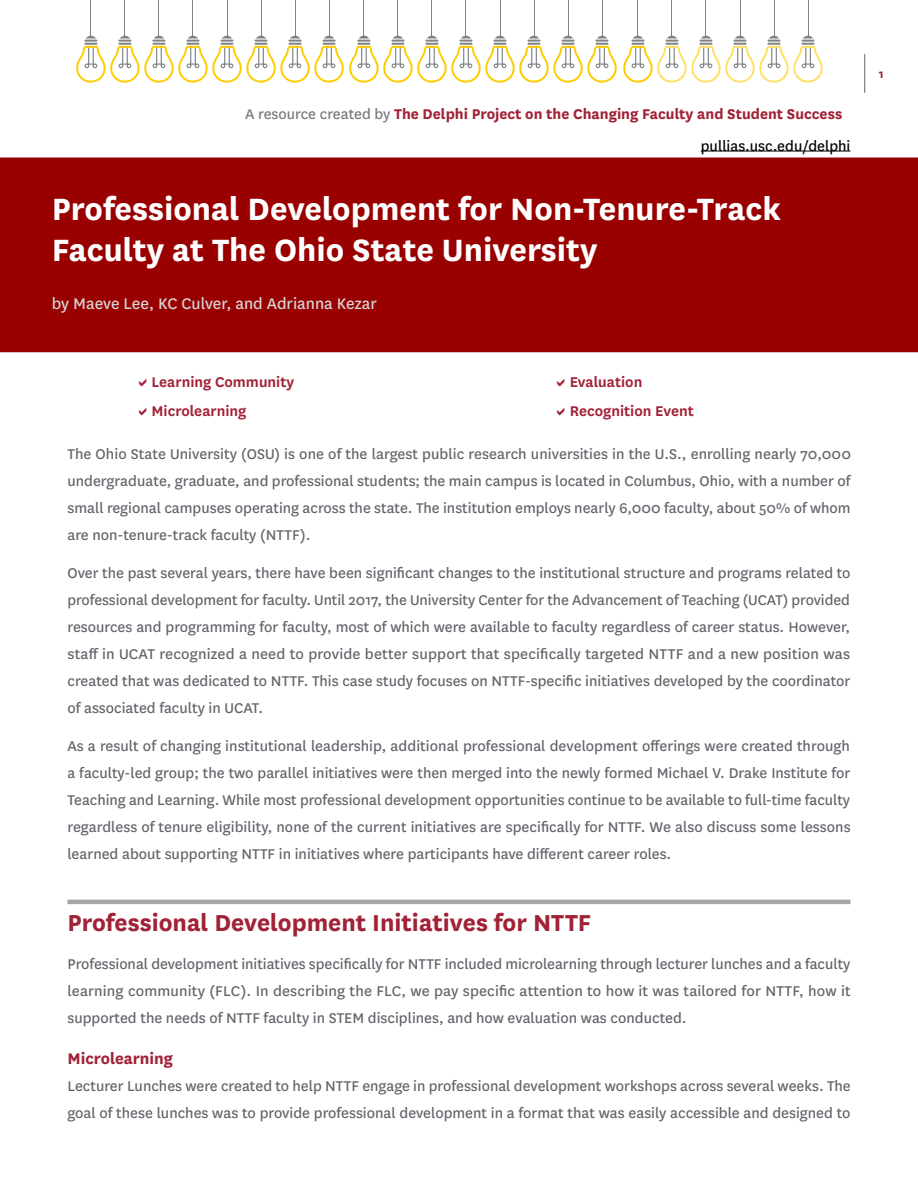
<style>
.page{position:relative;width:918px;height:1188px;background:#fff}
.page>*{position:absolute;margin:0;border:0;box-sizing:border-box;transform-origin:0 0}
.t1{font:700 36px/40.5px "National";color:#fff}
.t2{font:700 27px "National";color:#a12236}
.t3{font:18px "National";color:#d6d7d6}
.t4{font:700 18px "National";color:#a12236}
.t5{font:16.5px/27px "National";color:#61646a;text-align:justify}
.t6{font:700 16.5px "National";color:#a12236}
.t7{font:600 16.5px/29.2px "National";color:#a12236}
.t8{font:16.5px "National";color:#000}
.t9{font:700 13.5px "National";color:#a12236}
.s1{font-weight:400;color:#74777b}
</style>
<div class="page">
<hr style="left:864px;top:54px;width:1px;height:39px;background:#61646a">
<hr style="left:90px;top:0;width:1px;height:36px;background:#808285">
<hr style="left:363px;top:0;width:1px;height:36px;background:#808285">
<hr style="left:124px;top:0;width:1px;height:36px;background:#808285">
<hr style="left:397px;top:0;width:1px;height:36px;background:#808285">
<hr style="left:159px;top:0;width:1px;height:36px;background:#808285">
<hr style="left:432px;top:0;width:1px;height:36px;background:#808285">
<hr style="left:637px;top:0;width:1px;height:36px;background:#808285">
<hr style="left:193px;top:0;width:1px;height:36px;background:#808285">
<hr style="left:466px;top:0;width:1px;height:36px;background:#808285">
<hr style="left:672px;top:0;width:1px;height:36px;background:#808285">
<hr style="left:227px;top:0;width:1px;height:36px;background:#808285">
<hr style="left:500px;top:0;width:1px;height:36px;background:#808285">
<hr style="left:706px;top:0;width:1px;height:36px;background:#808285">
<hr style="left:261px;top:0;width:1px;height:36px;background:#808285">
<hr style="left:534px;top:0;width:1px;height:36px;background:#808285">
<hr style="left:740px;top:0;width:1px;height:36px;background:#808285">
<hr style="left:295px;top:0;width:1px;height:36px;background:#808285">
<hr style="left:568px;top:0;width:1px;height:36px;background:#808285">
<hr style="left:774px;top:0;width:1px;height:36px;background:#808285">
<hr style="left:329px;top:0;width:1px;height:36px;background:#808285">
<hr style="left:602px;top:0;width:1px;height:36px;background:#808285">
<svg style="left:76px;top:36px;width:541px;height:47px"></svg>
<hr style="left:808px;top:0;width:1px;height:36px;background:#808285">
<svg style="left:623px;top:36px;width:200px;height:47px"></svg>
<div style="left:0;top:158px;width:918px;height:194px;background:#900"></div>
<hr style="left:701px;top:151px;width:149px;height:1px;background:#000">
<hr style="left:68px;top:900px;width:782px;height:4px;background:#a3a5a8">
<p class="t6" style="left:245px;top:102px;width:599px"><span class="s1">A resource created by</span> The Delphi Project on the Changing Faculty and Student Success</p>
<p class="t8" style="left:701px;top:135px;width:151px">pullias.usc.edu/delphi</p>
<h1 class="t1" style="left:52px;top:187px;width:731px">Professional Development for Non-Tenure-Track<br>Faculty at The Ohio State University</h1>
<p class="t3" style="left:52px;top:291px;width:327px">by Maeve Lee, KC Culver, and Adrianna Kezar</p>
<p class="t7" style="left:152px;top:366px;width:144px">Learning Community<br>Microlearning</p>
<p class="t7" style="left:570px;top:366px;width:126px">Evaluation<br>Recognition Event</p>
<p class="t5" style="left:68px;top:440px;width:785px">The Ohio State University (OSU) is one of the largest public research universities in the U.S., enrolling nearly 70,000 undergraduate, graduate, and professional students; the main campus is located in Columbus, Ohio, with a number of small regional campuses operating across the state. The institution employs nearly 6,000 faculty, about 50% of whom are non-tenure-track faculty (NTTF).</p>
<p class="t5" style="left:68px;top:559px;width:785px">Over the past several years, there have been significant changes to the institutional structure and programs related to professional development for faculty. Until 2017, the University Center for the Advancement of Teaching (UCAT) provided resources and programming for faculty, most of which were available to faculty regardless of career status. However, staff in UCAT recognized a need to provide better support that specifically targeted NTTF and a new position was created that was dedicated to NTTF. This case study focuses on NTTF-specific initiatives developed by the coordinator of associated faculty in UCAT.</p>
<p class="t5" style="left:68px;top:732px;width:785px">As a result of changing institutional leadership, additional professional development offerings were created through a faculty-led group; the two parallel initiatives were then merged into the newly formed Michael V. Drake Institute for Teaching and Learning. While most professional development opportunities continue to be available to full-time faculty regardless of tenure eligibility, none of the current initiatives are specifically for NTTF. We also discuss some lessons learned about supporting NTTF in initiatives where participants have different career roles.</p>
<h2 class="t2" style="left:68px;top:904px;width:525px">Professional Development Initiatives for NTTF</h2>
<p class="t5" style="left:68px;top:950px;width:785px">Professional development initiatives specifically for NTTF included microlearning through lecturer lunches and a faculty learning community (FLC). In describing the FLC, we pay specific attention to how it was tailored for NTTF, how it supported the needs of NTTF faculty in STEM disciplines, and how evaluation was conducted.</p>
<p class="t4" style="left:68px;top:1045px;width:107px">Microlearning</p>
<p class="t5" style="left:68px;top:1071px;width:785px">Lecturer Lunches were created to help NTTF engage in professional development workshops across several weeks. The goal of these lunches was to provide professional development in a format that was easily accessible and designed to</p>
<p class="t9" style="left:879px;top:64px;width:6px">1</p>
</div>
